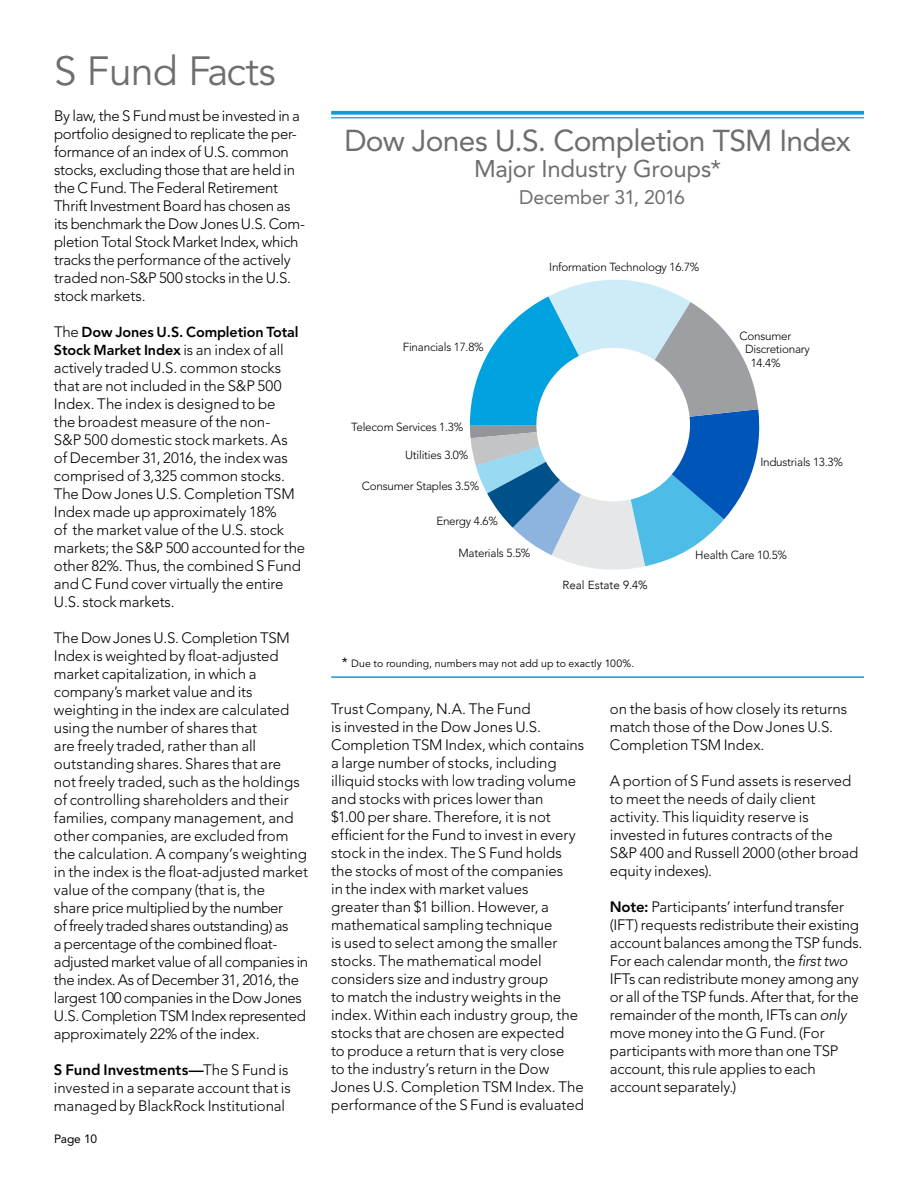
<style>
.page{position:relative;width:918px;height:1188px;background:#fff}
.page>*{position:absolute;margin:0;border:0;box-sizing:border-box;transform-origin:0 0}
.t1{font:40.5px "Avenir LT Std";letter-spacing:-.01em;color:#6d6e71}
.t2{font:30px "Avenir LT Std";letter-spacing:-.025em;color:#6d6e71}
.t3{font:24px "Avenir LT Std";letter-spacing:-.015em;color:#6d6e71}
.t4{font:19.5px "Avenir LT Std";letter-spacing:-.01em;color:#6d6e71}
.t5{font:300 15px/18px "Avenir LT Std";letter-spacing:-.01em;color:#000}
.t6{font:800 14.4px/18px "Avenir LT Std";letter-spacing:-.01em;color:#000}
.t7{font:12px "Avenir LT Std";letter-spacing:-.01em;color:#000}
.t8{font:300 11.7px "Avenir LT Std";letter-spacing:-.02em;color:#000}
.t9{font:300 11.7px "Avenir";color:#000}
.t10{font:10.5px "Avenir LT Std";letter-spacing:.01em;color:#000}
.s1{font-weight:300;font-size:15px}
.s2{font-weight:800}
.s3{font-size:13.5px}
.s4{font-style:italic}
</style>
<div class="page">
<svg style="left:470px;top:280px;width:290px;height:290px"></svg>
<div style="left:536px;top:348px;width:154px;height:153px;background:#fff;border-radius:50%"></div>
<svg style="left:331px;top:111px;width:533px;height:4px;background:#25a5db"></svg>
<hr style="left:331px;top:117px;width:533px;height:1px;background:#0f9cd8">
<hr style="left:331px;top:676px;width:533px;height:2px;background:#0f9cd8">
<h1 class="t1" style="left:54px;top:48px;width:223px">S Fund Facts</h1>
<p class="t5" style="left:54px;top:107px;width:251px">By law, the S Fund must be invested in a portfolio designed to replicate the per&shy;formance of an index of U.S. common stocks, excluding those that are held in the C Fund. The Federal Retirement Thrift Investment Board has chosen as its benchmark the Dow Jones U.S. Com&shy;pletion Total Stock Market Index, which tracks the performance of the actively traded non-S&amp;P 500 stocks in the U.S. stock markets.</p>
<p class="t6" style="left:54px;top:323px;width:246px"><span class="s1">The</span> Dow Jones U.S. Completion Total<br>Stock Market Index <span class="s1">is an index of all</span></p>
<p class="t5" style="left:54px;top:359px;width:253px">actively traded U.S. common stocks that are not included in the S&amp;P 500<br>Index. The index is designed to be<br>the broadest measure of the non-<br>S&amp;P 500 domestic stock markets. As<br>of December 31, 2016, the index was comprised of 3,325 common stocks.<br>The Dow Jones U.S. Completion TSM Index made up approximately 18%<br>of the market value of the U.S. stock markets; the S&amp;P 500 accounted for the other 82%. Thus, the combined S Fund and C Fund cover virtually the entire U.S. stock markets.</p>
<p class="t5" style="left:54px;top:629px;width:256px">The Dow Jones U.S. Completion TSM Index is weighted by float-adjusted market capitalization, in which a company’s market value and its weighting in the index are calculated using the number of shares that<br>are freely traded, rather than all outstanding shares. Shares that are<br>not freely traded, such as the holdings of controlling shareholders and their families, company management, and other companies, are excluded from the calculation. A company’s weighting in the index is the float-adjusted market value of the company (that is, the<br>share price multiplied by the number<br>of freely traded shares outstanding) as<br>a percentage of the combined float&shy;adjusted market value of all companies in the index. As of December 31, 2016, the largest 100 companies in the Dow Jones U.S. Completion TSM Index represented approximately 22% of the index.</p>
<p class="t5" style="left:54px;top:1061px;width:238px"><span class="s2">S Fund Investments—</span>The S Fund is invested in a separate account that is managed by BlackRock Institutional</p>
<p class="t7" style="left:54px;top:1132px;width:45px">Page 10</p>
<h2 class="t2" style="left:344px;top:124px;width:508px">Dow Jones U.S. Completion TSM Index</h2>
<h3 class="t3" style="left:474px;top:155px;width:249px">Major Industry Groups*</h3>
<h3 class="t4" style="left:519px;top:186px;width:167px">December 31, 2016</h3>
<p class="t8" style="left:549px;top:260px;width:152px">Information Technology 16.7%</p>
<p class="t8" style="left:403px;top:340px;width:82px">Financials 17.8%</p>
<p class="t8" style="left:351px;top:421px;width:114px">Telecom Services 1.3%</p>
<p class="t8" style="left:405px;top:448px;width:65px">Utilities 3.0%</p>
<p class="t8" style="left:362px;top:479px;width:119px">Consumer Staples 3.5%</p>
<p class="t8" style="left:436px;top:514px;width:63px">Energy 4.6%</p>
<p class="t8" style="left:458px;top:546px;width:74px">Materials 5.5%</p>
<p class="t9" style="left:562px;top:578px;width:87px">Real Estate 9.4%</p>
<p class="t8" style="left:740px;top:329px;width:53px">Consumer</p>
<p class="t8" style="left:745px;top:342px;width:66px">Discretionary</p>
<p class="t8" style="left:751px;top:356px;width:31px">14.4%</p>
<p class="t8" style="left:760px;top:455px;width:84px">Industrials 13.3%</p>
<p class="t8" style="left:695px;top:549px;width:93px">Health Care 10.5%</p>
<p class="t10" style="left:342px;top:658px;width:294px"><span class="s3">*</span> Due to rounding, numbers may not add up to exactly 100%.</p>
<p class="t5" style="left:331px;top:700px;width:255px">Trust Company, N.A. The Fund<br>is invested in the Dow Jones U.S.<br>Completion TSM Index, which contains a large number of stocks, including illiquid stocks with low trading volume and stocks with prices lower than<br>$1.00 per share. Therefore, it is not efficient for the Fund to invest in every stock in the index. The S Fund holds the stocks of most of the companies<br>in the index with market values<br>greater than $1 billion. However, a mathematical sampling technique<br>is used to select among the smaller stocks. The mathematical model considers size and industry group<br>to match the industry weights in the index. Within each industry group, the stocks that are chosen are expected<br>to produce a return that is very close<br>to the industry’s return in the Dow Jones U.S. Completion TSM Index. The performance of the S Fund is evaluated</p>
<p class="t5" style="left:610px;top:700px;width:239px">on the basis of how closely its returns match those of the Dow Jones U.S.<br>Completion TSM Index.</p>
<p class="t5" style="left:610px;top:772px;width:250px">A portion of S Fund assets is reserved to meet the needs of daily client activity. This liquidity reserve is invested in futures contracts of the<br>S&amp;P 400 and Russell 2000 (other broad equity indexes).</p>
<p class="t5" style="left:610px;top:898px;width:254px"><span class="s2">Note:</span> Participants’ interfund transfer (IFT) requests redistribute their existing account balances among the TSP funds.<br>For each calendar month, the <span class="s4">first two </span>IFTs can redistribute money among any or all of the TSP funds. After that, for the remainder of the month, IFTs can <span class="s4">only </span>move money into the G Fund. (For participants with more than one TSP account, this rule applies to each account separately.)</p>
</div>
